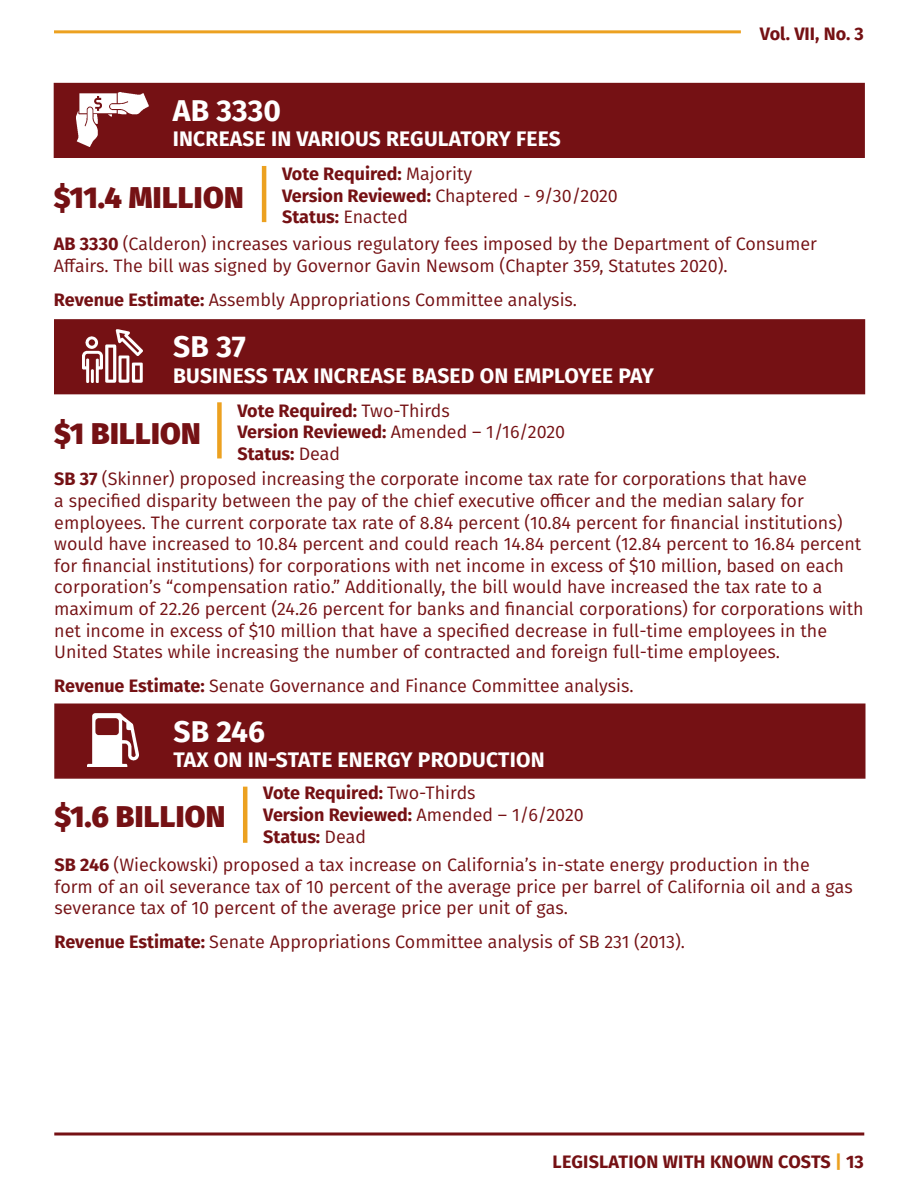
<style>
.page{position:relative;width:918px;height:1188px;background:#fff}
.page>*{position:absolute;margin:0;border:0;box-sizing:border-box;transform-origin:0 0}
.Bill_Write_Ups_Amoun{font:800 30px "Fira Sans";letter-spacing:.01em;color:#751114}
.Bill_Write_Up_Titles{font:700 30px "Fira Sans";color:#fff}
.Bill_Write_Up_Titles-2{font:700 21px "Fira Sans";letter-spacing:.01em;color:#fff}
.t1{font:18px/21.6px "Fira Sans";color:#751114}
.t2{font:700 18px "Fira Sans";color:#751114}
.s1{font-weight:700}
.s2{font-weight:400}
.s3{color:#eca120}
</style>
<div class="page">
<hr style="left:54px;top:30px;width:687px;height:3px;background:#eca120">
<svg style="left:54px;top:1132px;width:810px;height:4px;background:#974c4e"></svg>
<div style="left:54px;top:83px;width:811px;height:75px;background:#751114"></div>
<img style="left:76px;top:93px;width:72px;height:53px">
<hr style="left:262px;top:166px;width:4px;height:56px;background:#eca120">
<div style="left:54px;top:319px;width:811px;height:75px;background:#751114;border:2px solid #751114"></div>
<img style="left:83px;top:329px;width:60px;height:54px">
<div style="left:217px;top:402px;width:5px;height:56px;background:#eca120"></div>
<div style="left:54px;top:704px;width:812px;height:75px;background:#751114;border:2px solid #751114"></div>
<img style="left:87px;top:714px;width:52px;height:53px">
<hr style="left:243px;top:787px;width:4px;height:56px;background:#eca120">
<p class="t2" style="left:760px;top:19px;width:106px">Vol. VII, No. 3</p>
<p class="Bill_Write_Up_Titles" style="left:173px;top:85px;width:110px">AB 3330</p>
<p class="Bill_Write_Up_Titles-2" style="left:173px;top:121px;width:227px">INCREASE IN VARIOUS REGU</p>
<p class="Bill_Write_Up_Titles-2" style="left:438px;top:121px;width:124px">LATORY FEES</p>
<p class="Bill_Write_Ups_Amoun" style="left:54px;top:171px;width:191px">$11.4 MILLION</p>
<p class="t1" style="left:54px;top:233px;width:764px"><span class="s1">AB 3330</span> (Calderon) increases various regulatory fees imposed by the Department of Consumer<br>Affairs. The bill was signed by Governor Gavin Newsom (Chapter 359, Statutes 2020).</p>
<p class="t1" style="left:54px;top:288px;width:525px"><span class="s1">Revenue Estimate:</span> Assembly Appropriations Committee analysis.</p>
<p class="t2" style="left:282px;top:159px;width:192px">Vote Required: <span class="s2">Majority</span></p>
<p class="t1" style="left:282px;top:184px;width:337px"><span class="s1">Version Reviewed:</span> Chaptered - 9/30/2020</p>
<p class="t2" style="left:282px;top:202px;width:127px">Status: <span class="s2">Enacted</span></p>
<p class="Bill_Write_Up_Titles" style="left:173px;top:322px;width:74px">SB 37</p>
<p class="Bill_Write_Up_Titles-2" style="left:173px;top:358px;width:418px">BUSINESS TAX INCREASE BASED ON EMPLOYEE</p>
<p class="Bill_Write_Up_Titles-2" style="left:619px;top:358px;width:13px">PAY</p>
<p class="Bill_Write_Ups_Amoun" style="left:54px;top:407px;width:148px">$1 BILLION</p>
<p class="t1" style="left:54px;top:468px;width:811px"><span class="s1">SB 37</span> (Skinner) proposed increasing the corporate income tax rate for corporations that have<br>a specified disparity between the pay of the chief executive officer and the median salary for employees. The current corporate tax rate of 8.84 percent (10.84 percent for financial institutions) would have increased to 10.84 percent and could reach 14.84 percent (12.84 percent to 16.84 percent for financial institutions) for corporations with net income in excess of $10 million, based on each corporation’s “compensation ratio.” Additionally, the bill would have increased the tax rate to a maximum of 22.26 percent (24.26 percent for banks and financial corporations) for corporations with net income in excess of $10 million that have a specified decrease in full-time employees in the United States while increasing the number of contracted and foreign full-time employees.</p>
<p class="t1" style="left:54px;top:674px;width:581px"><span class="s1">Revenue Estimate:</span> Senate Governance and Finance Committee analysis.</p>
<p class="t2" style="left:237px;top:395px;width:214px">Vote Required: <span class="s2">Two-Thirds</span></p>
<p class="t1" style="left:237px;top:421px;width:329px"><span class="s1">Version Reviewed:</span> Amended – 1/16/2020</p>
<p class="t2" style="left:237px;top:438px;width:104px">Status: <span class="s2">Dead</span></p>
<p class="Bill_Write_Up_Titles" style="left:173px;top:706px;width:93px">SB 246</p>
<p class="Bill_Write_Up_Titles-2" style="left:173px;top:742px;width:203px">TAX ON IN-STATE ENERGY</p>
<p class="Bill_Write_Up_Titles-2" style="left:418px;top:742px;width:128px">PRODUCTION</p>
<p class="Bill_Write_Ups_Amoun" style="left:55px;top:790px;width:172px">$1.6 BILLION</p>
<p class="t1" style="left:55px;top:854px;width:800px"><span class="s1">SB 246</span> (Wieckowski) proposed a tax increase on California’s in-state energy production in the<br>form of an oil severance tax of 10 percent of the average price per barrel of California oil and a gas severance tax of 10 percent of the average price per unit of gas.</p>
<p class="t1" style="left:55px;top:930px;width:632px"><span class="s1">Revenue Estimate:</span> Senate Appropriations Committee analysis of SB 231 (2013).</p>
<p class="t2" style="left:263px;top:778px;width:214px">Vote Required: <span class="s2">Two-Thirds</span></p>
<p class="t2" style="left:263px;top:800px;width:322px">Version Reviewed: <span class="s2">Amended – 1/6/2020</span></p>
<p class="t2" style="left:263px;top:821px;width:104px">Status: <span class="s2">Dead</span></p>
<p class="t2" style="left:553px;top:1146px;width:77px">Legislation</p>
<p class="t2" style="left:663px;top:1146px;width:60px">Wit h Kno</p>
<p class="t2" style="left:746px;top:1146px;width:54px">wn Costs</p>
<p class="t2" style="left:835px;top:1146px;width:30px"><span class="s3">|</span> 13</p>
</div>
